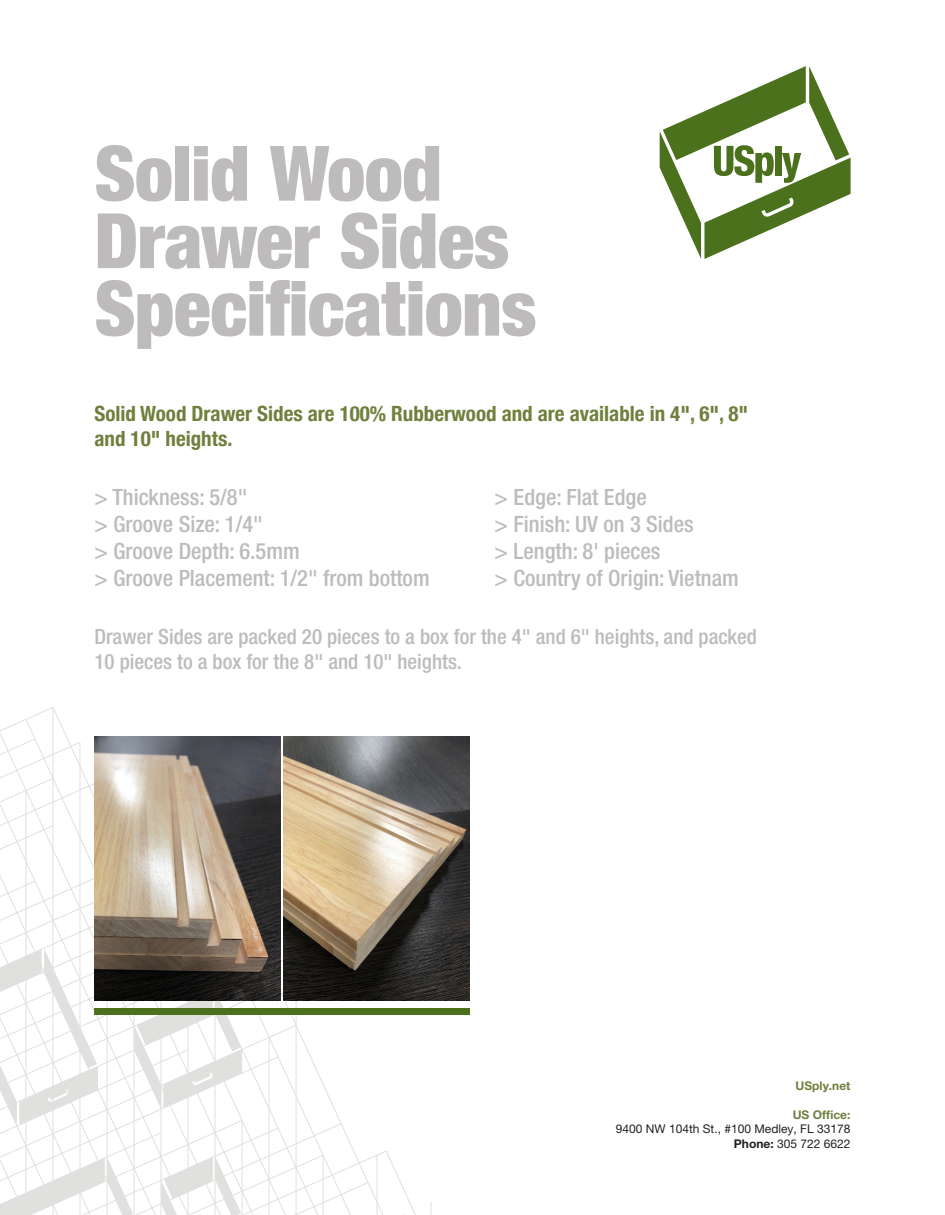
<style>
.page{position:relative;width:945px;height:1215px;background:#fff}
.page>*{position:absolute;margin:0;border:0;box-sizing:border-box;transform-origin:0 0}
.t1{font:900 condensed 76.5px/67.5px "Helvetica Neue";letter-spacing:-.01em;color:#bdbbbb}
.t2{font:500 condensed 22.5px "Helvetica Neue";color:#bdbbbb}
.t3{font:500 condensed 21px/25.2px "Helvetica Neue";color:#bdbbbb}
.t4{font:700 condensed 21px/25.2px "Helvetica Neue";color:#6f803d}
.t5{font:12px "Helvetica Neue LT Pro";color:#231f20}
.t6{font:700 12px "Helvetica Neue LT Pro";color:#6f803d}
.s1{font-weight:700}
</style>
<div class="page">
<svg style="left:0;top:707px;width:446px;height:508px"></svg>
<svg style="left:660px;top:66px;width:191px;height:193px"></svg>
<div style="left:94px;top:1008px;width:376px;height:6px;background:#4b711c"></div>
<img style="left:94px;top:736px;width:187px;height:265px">
<img style="left:284px;top:736px;width:186px;height:265px">
<p class="t1" style="left:94px;top:135px;width:444px">Solid Wood<br>Drawer Sides<br>Specifications</p>
<p class="t4" style="left:94px;top:399px;width:655px">Solid Wood Drawer Sides are 100% Rubberwood and are available in 4", 6", 8" and 10" heights.</p>
<p class="t2" style="left:94px;top:483px;width:154px">&gt; Thickness: 5/8"</p>
<p class="t2" style="left:94px;top:510px;width:170px">&gt; Groove Size: 1/4"</p>
<p class="t2" style="left:94px;top:537px;width:207px">&gt; Groove Depth: 6.5mm</p>
<p class="t2" style="left:94px;top:564px;width:337px">&gt; Groove Placement: 1/2" from bottom</p>
<p class="t2" style="left:495px;top:483px;width:154px">&gt; Edge: Flat Edge</p>
<p class="t2" style="left:495px;top:510px;width:201px">&gt; Finish: UV on 3 Sides</p>
<p class="t2" style="left:495px;top:537px;width:167px">&gt; Length: 8' pieces</p>
<p class="t2" style="left:495px;top:564px;width:246px">&gt; Country of Origin: Vietnam</p>
<p class="t3" style="left:94px;top:624px;width:664px">Drawer Sides are packed 20 pieces to a box for the 4" and 6" heights, and packed<br>10 pieces to a box for the 8" and 10" heights.</p>
<p class="t6" style="left:796px;top:1078px;width:56px">USply.net</p>
<p class="t6" style="left:793px;top:1107px;width:59px">US Office:</p>
<p class="t5" style="left:616px;top:1122px;width:236px">9400 NW 104th St., #100 Medley, FL 33178</p>
<p class="t5" style="left:734px;top:1136px;width:118px"><span class="s1">Phone:</span> 305 722 6622</p>
</div>
